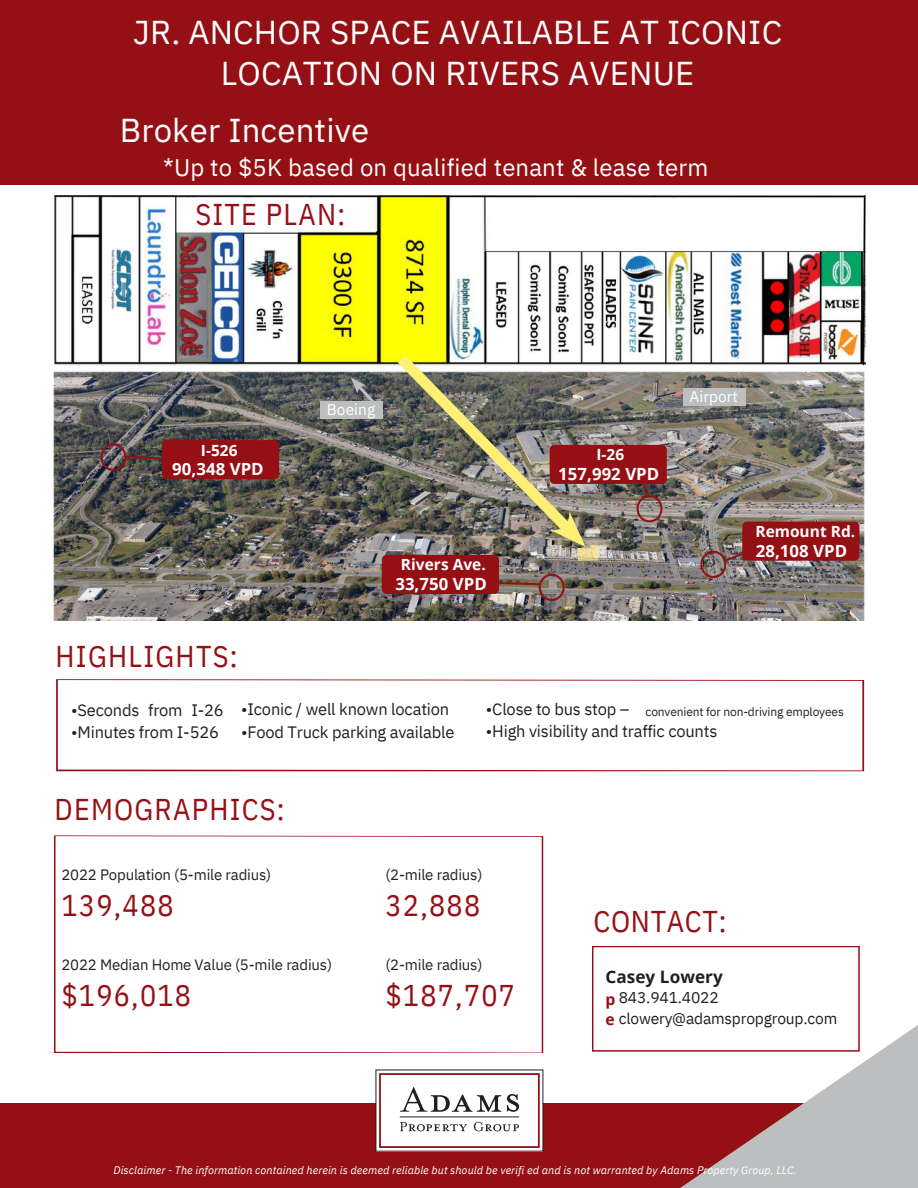
<style>
.page{position:relative;width:918px;height:1188px;background:#fff}
.page>*{position:absolute;margin:0;border:0;box-sizing:border-box;transform-origin:0 0}
.t1{font:33px/40.5px "IBM Plex Sans";letter-spacing:.005em;color:#fff;text-align:center}
.t2{font:30px "IBM Plex Sans Cond";letter-spacing:.045em;color:#951015}
.t3{font:30px "IBM Plex Sans Cond";letter-spacing:.025em;color:#951015}
.t4{font:24px "IBM Plex Sans";letter-spacing:.005em;color:#fff}
.t5{font:700 17.1px "Open Sans";letter-spacing:.005em;color:#231f20}
.t6{font:700 16.8px "Open Sans";letter-spacing:.005em;color:#fff}
.t7{font:16.5px "IBM Plex Sans";letter-spacing:-.01em;color:#231f20}
.t8{font:15.6px/20.2px "IBM Plex Sans";letter-spacing:-.01em;color:#231f20}
.t9{font:700 15.45px "Open Sans";letter-spacing:.005em;color:#fff}
.t10{font:15.45px "IBM Plex Sans";letter-spacing:.005em;color:#fff}
.t11{font:15px "IBM Plex Sans";letter-spacing:-.01em;color:#231f20}
.t12{font:12px "IBM Plex Sans";letter-spacing:-.01em;color:#231f20}
.t13{font:italic 10.95px "IBM Plex Sans";letter-spacing:.005em;color:#fff}
.s1{font-family:"Open Sans";font-weight:700;color:#951015}
</style>
<div class="page">
<img style="left:53px;top:196px;width:813px;height:425px">
<svg style="left:54px;top:835px;width:489px;height:218px"></svg>
<div style="left:0;top:0;width:918px;height:185px;background:#951015"></div>
<svg style="left:56px;top:679px;width:808px;height:92px"></svg>
<div style="left:0;top:1103px;width:918px;height:85px;background:#951015"></div>
<div style="left:376px;top:1070px;width:167px;height:81px;background:#fff"></div>
<div style="left:379px;top:1073px;width:161px;height:75px;border:2px solid #951015"></div>
<svg style="left:400px;top:1087px;width:101px;height:25px"></svg>
<svg style="left:507px;top:1094px;width:12px;height:18px"></svg>
<svg style="left:400px;top:1122px;width:67px;height:9px"></svg>
<svg style="left:474px;top:1122px;width:45px;height:9px"></svg>
<hr style="left:400px;top:1116px;width:119px;height:1px;background:#231f20">
<img style="left:578px;top:549px;width:19px;height:12px">
<svg style="left:100px;top:444px;width:62px;height:27px;background:#5a4a4a"></svg>
<div style="left:162px;top:440px;width:117px;height:39px;background:#951015;border-radius:5px"></div>
<div style="left:382px;top:555px;width:117px;height:39px;background:#951015;border-radius:5px"></div>
<svg style="left:497px;top:574px;width:68px;height:27px;background:#917870"></svg>
<svg style="left:637px;top:484px;width:26px;height:38px"></svg>
<img style="left:398px;top:355px;width:199px;height:194px">
<svg style="left:351px;top:378px;width:24px;height:24px"></svg>
<div style="left:550px;top:445px;width:117px;height:39px;background:#951015;border-radius:5px"></div>
<div style="left:321px;top:402px;width:62px;height:17px;background:#bcbec0"></div>
<svg style="left:700px;top:545px;width:65px;height:33px;background:#877575"></svg>
<svg style="left:592px;top:946px;width:326px;height:242px"></svg>
<div style="left:684px;top:388px;width:62px;height:17px;background:#bcbec0"></div>
<div style="left:742px;top:522px;width:117px;height:39px;background:#951015;border-radius:5px"></div>
<h5 class="t1" style="left:133px;top:11px;width:651px">JR. ANCHOR SPACE AVAILABLE AT ICONIC<br>LOCATION ON RIVERS AVENUE</h5>
<h5 class="t1" style="left:120px;top:109px;width:251px">Broker Incentive</h5>
<p class="t4" style="left:163px;top:152px;width:547px">*Up to $5K based on qualified tenant &amp; lease term</p>
<h4 class="t2" style="left:195px;top:194px;width:151px">SITE PLAN:</h4>
<h4 class="t9" style="left:201px;top:439px;width:38px">I-526</h4>
<h1 class="t6" style="left:172px;top:457px;width:93px">90,348 VPD</h1>
<h4 class="t2" style="left:56px;top:636px;width:184px">HIGHLIGHTS:</h4>
<h1 class="t10" style="left:327px;top:400px;width:50px">Boeing</h1>
<h6 class="t9" style="left:401px;top:554px;width:86px">Rivers Ave.</h6>
<p class="t6" style="left:395px;top:572px;width:93px">33,750 VPD</p>
<h6 class="t9" style="left:596px;top:444px;width:29px">I-26</h6>
<h2 class="t6" style="left:558px;top:462px;width:103px">157,992 VPD</h2>
<h6 class="t10" style="left:689px;top:386px;width:50px">Airport</h6>
<p class="t9" style="left:755px;top:521px;width:101px">Remount Rd.</p>
<p class="t6" style="left:756px;top:539px;width:93px">28,108 VPD</p>
<h2 class="t7" style="left:71px;top:699px;width:154px">•Seconds from I-26</h2>
<h2 class="t7" style="left:71px;top:721px;width:149px">•Minutes from I-526</h2>
<p class="t7" style="left:241px;top:698px;width:210px">•Iconic / well known location</p>
<p class="t7" style="left:241px;top:721px;width:215px">•Food Truck parking available</p>
<h5 class="t2" style="left:55px;top:789px;width:231px">DEMOGRAPHICS:</h5>
<h2 class="t7" style="left:486px;top:698px;width:145px">•Close to bus stop –</h2>
<h2 class="t7" style="left:486px;top:720px;width:233px">•High visibility and traffic counts</h2>
<p class="t12" style="left:646px;top:704px;width:200px">convenient for non-driving employees</p>
<h2 class="t11" style="left:61px;top:865px;width:211px">2022 Population (5-mile radius)</h2>
<h6 class="t2" style="left:61px;top:885px;width:114px">139,488</h6>
<h6 class="t11" style="left:385px;top:865px;width:98px">(2-mile radius)</h6>
<p class="t2" style="left:385px;top:885px;width:96px">32,888</p>
<h1 class="t11" style="left:61px;top:955px;width:272px">2022 Median Home Value (5-mile radius)</h1>
<h5 class="t11" style="left:385px;top:955px;width:98px">(2-mile radius)</h5>
<h4 class="t2" style="left:61px;top:975px;width:131px">$196,018</h4>
<p class="t2" style="left:385px;top:975px;width:131px">$187,707</p>
<h6 class="t3" style="left:593px;top:901px;width:134px">CONTACT:</h6>
<h1 class="t5" style="left:605px;top:964px;width:119px">Casey Lowery</h1>
<h4 class="t8" style="left:605px;top:987px;width:233px"><span class="s1">p</span> 843.941.4022<br><span class="s1">e</span> clowery@adamspropgroup.com</h4>
<h5 class="t13" style="left:114px;top:1163px;width:685px">Disclaimer - The information contained herein is deemed reliable but should be verifi ed and is not warranted by Adams Property Group, LLC.</h5>
</div>
